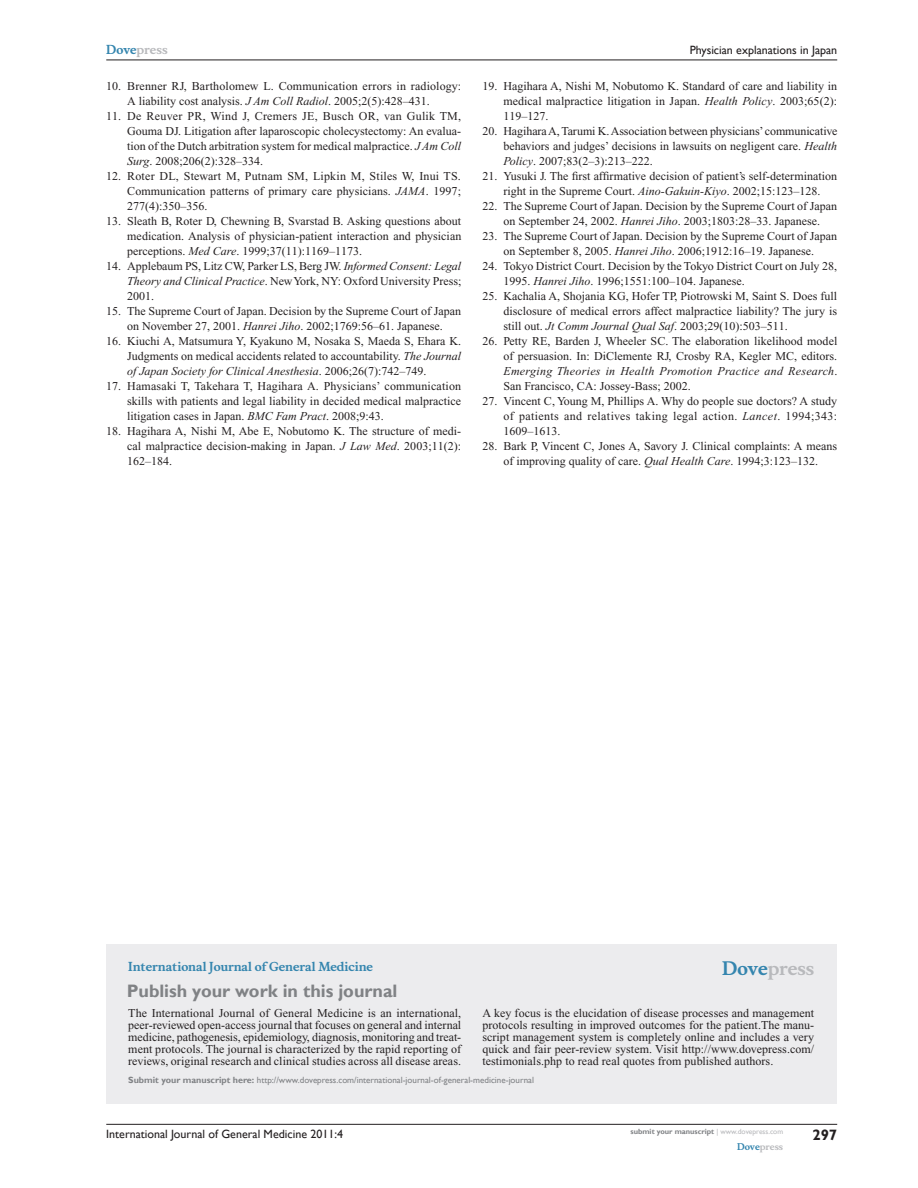
<style>
.page{position:relative;width:918px;height:1188px;background:#fff}
.page>*{position:absolute;margin:0;border:0;box-sizing:border-box;transform-origin:0 0}
.t1{font:700 18px "Gill Sans";color:#808285}
.t2{font:700 18px "Musee";color:#b8b9bc}
.t3{font:700 15px "Gill Sans";color:#231f20}
.t4{font:12px/15px "Times New Roman";color:#231f20;text-align:justify}
.t5{font:12px "Gill Sans";color:#231f20}
.t6{font:700 12px "Musee";color:#3485ae}
.t7{font:700 12px "Musee";color:#b8b9bc}
.t8{font:9px "Gill Sans";color:#808285}
.t9{font:700 9px "Musee";color:#b8b9bc}
.t10{font:700 7.5px "Gill Sans";color:#808285}
.s1{color:#3485ae}
.s2{font-style:italic}
.s3{font-weight:700}
.s4{font-weight:400;color:#b8b9bc}
</style>
<div class="page">
<div style="left:106px;top:944px;width:731px;height:159px;background:#ececee"></div>
<hr style="left:106px;top:1124px;width:731px;height:1px;background:#231f20">
<hr style="left:106px;top:60px;width:731px;height:1px;background:#231f20">
<p class="t7" style="left:106px;top:43px;width:63px"><span class="s1">Dove</span>press</p>
<p class="t4" style="left:127px;top:79px;width:336px;text-indent:-21px">10. Brenner RJ, Bartholomew L. Communication errors in radiology:<br>A liability cost analysis. <span class="s2">J Am Coll Radiol</span>. 2005;2(5):428–431.</p>
<p class="t4" style="left:127px;top:109px;width:335px;text-indent:-21px">11. De Reuver PR, Wind J, Cremers JE, Busch OR, van Gulik TM, Gouma DJ. Litigation after laparoscopic cholecystectomy: An evalua&shy;tion of the Dutch arbitration system for medical malpractice. <span class="s2">J Am Coll Surg</span>. 2008;206(2):328–334.</p>
<p class="t4" style="left:127px;top:169px;width:335px;text-indent:-21px">12. Roter DL, Stewart M, Putnam SM, Lipkin M, Stiles W, Inui TS.<br>Communication patterns of primary care physicians. <span class="s2">JAMA</span>. 1997; 277(4):350–356.</p>
<p class="t4" style="left:127px;top:214px;width:336px;text-indent:-21px">13. Sleath B, Roter D, Chewning B, Svarstad B. Asking questions about medication. Analysis of physician-patient interaction and physician perceptions. <span class="s2">Med Care</span>. 1999;37(11):1169–1173.</p>
<p class="t4" style="left:127px;top:259px;width:336px;text-indent:-21px">14. Applebaum PS, Litz CW, Parker LS, Berg JW. <span class="s2">Informed Consent: Legal Theory and Clinical Practice</span>. New York, NY: Oxford University Press; 2001.</p>
<p class="t4" style="left:106px;top:304px;width:356px;text-align:center">15. The Supreme Court of Japan. Decision by the Supreme Court of Japan on November 27, 2001. <span class="s2">Hanrei Jiho</span>. 2002;1769:56–61. Japanese.</p>
<p class="t4" style="left:127px;top:334px;width:335px;text-indent:-21px">16. Kiuchi A, Matsumura Y, Kyakuno M, Nosaka S, Maeda S, Ehara K.<br>Judgments on medical accidents related to accountability. <span class="s2">The Journal of Japan Society for Clinical Anesthesia</span>. 2006;26(7):742–749.</p>
<p class="t4" style="left:127px;top:379px;width:336px;text-indent:-21px">17. Hamasaki T, Takehara T, Hagihara A. Physicians’ communication skills with patients and legal liability in decided medical malpractice litigation cases in Japan. <span class="s2">BMC Fam Pract</span>. 2008;9:43.</p>
<p class="t4" style="left:127px;top:424px;width:335px;text-indent:-21px">18. Hagihara A, Nishi M, Abe E, Nobutomo K. The structure of medi&shy;cal malpractice decision-making in Japan. <span class="s2">J Law Med</span>. 2003;11(2):<br>162–184.</p>
<p class="t5" style="left:690px;top:43px;width:149px">Physician explanations in Japan</p>
<p class="t4" style="left:503px;top:79px;width:335px;text-indent:-21px">19. Hagihara A, Nishi M, Nobutomo K. Standard of care and liability in medical malpractice litigation in Japan. <span class="s2">Health Policy</span>. 2003;65(2):<br>119–127.</p>
<p class="t4" style="left:503px;top:124px;width:336px;text-indent:-21px">20. Hagihara A, Tarumi K. Association between physicians’ communicative behaviors and judges’ decisions in lawsuits on negligent care. <span class="s2">Health Policy</span>. 2007;83(2–3):213–222.</p>
<p class="t4" style="left:482px;top:169px;width:356px;text-align:center">21. Yusuki J. The first affirmative decision of patient’s self-determination right in the Supreme Court. <span class="s2">Aino-Gakuin-Kiyo</span>. 2002;15:123–128.</p>
<p class="t4" style="left:482px;top:199px;width:356px;text-align:center">22. The Supreme Court of Japan. Decision by the Supreme Court of Japan on September 24, 2002. <span class="s2">Hanrei Jiho</span>. 2003;1803:28–33. Japanese.</p>
<p class="t4" style="left:482px;top:229px;width:356px;text-align:center">23. The Supreme Court of Japan. Decision by the Supreme Court of Japan on September 8, 2005. <span class="s2">Hanrei Jiho</span>. 2006;1912:16–19. Japanese.</p>
<p class="t4" style="left:503px;top:259px;width:335px;text-indent:-21px">24. Tokyo District Court. Decision by the Tokyo District Court on July 28,<br>1995. <span class="s2">Hanrei Jiho</span>. 1996;1551:100–104. Japanese.</p>
<p class="t4" style="left:503px;top:289px;width:335px;text-indent:-21px">25. Kachalia A, Shojania KG, Hofer TP, Piotrowski M, Saint S. Does full disclosure of medical errors affect malpractice liability? The jury is still out. <span class="s2">Jt Comm Journal Qual Saf</span>. 2003;29(10):503–511.</p>
<p class="t4" style="left:503px;top:334px;width:336px;text-indent:-21px">26. Petty RE, Barden J, Wheeler SC. The elaboration likelihood model of persuasion. In: DiClemente RJ, Crosby RA, Kegler MC, editors.<br><span class="s2">Emerging Theories in Health Promotion Practice and Research</span>.<br>San Francisco, CA: Jossey-Bass; 2002.</p>
<p class="t4" style="left:503px;top:394px;width:335px;text-indent:-21px">27. Vincent C, Young M, Phillips A. Why do people sue doctors? A study of patients and relatives taking legal action. <span class="s2">Lancet</span>. 1994;343:<br>1609–1613.</p>
<p class="t4" style="left:482px;top:439px;width:356px;text-align:center">28. Bark P, Vincent C, Jones A, Savory J. Clinical complaints: A means of improving quality of care. <span class="s2">Qual Health Care</span>. 1994;3:123–132.</p>
<p class="t6" style="left:128px;top:959px;width:246px">International Journal of General Medicine</p>
<h1 class="t1" style="left:127px;top:980px;width:272px">Publish your work in this journal</h1>
<h1 class="t2" style="left:722px;top:958px;width:94px"><span class="s1">Dove</span>press</h1>
<p class="t4" style="left:128px;top:1007px;width:335px;line-height:12px">The International Journal of General Medicine is an international, peer-reviewed open-access journal that focuses on general and internal medicine, pathogenesis, epidemiology, diagnosis, monitoring and treat&shy;ment protocols. The journal is characterized by the rapid reporting of reviews, original research and clinical studies across all disease areas.</p>
<p class="t4" style="left:482px;top:1007px;width:333px;line-height:12px">A key focus is the elucidation of disease processes and management protocols resulting in improved outcomes for the patient.The manu&shy;script management system is completely online and includes a very quick and fair peer-review system. Visit http://www.dovepress.com/ testimonials.php to read real quotes from published authors.</p>
<p class="t8" style="left:128px;top:1075px;width:407px"><span class="s3">Submit your manuscript here:</span> http://www.dovepress.com/international-journal-of-general-medicine-journal</p>
<p class="t5" style="left:106px;top:1127px;width:238px">International Journal of General Medicine 2011:4</p>
<p class="t10" style="left:631px;top:1127px;width:154px">submit your manuscript <span class="s4">| www.dovepress.com</span></p>
<p class="t9" style="left:737px;top:1141px;width:48px"><span class="s1">Dove</span>press</p>
<p class="t3" style="left:812px;top:1126px;width:26px">297</p>
</div>
